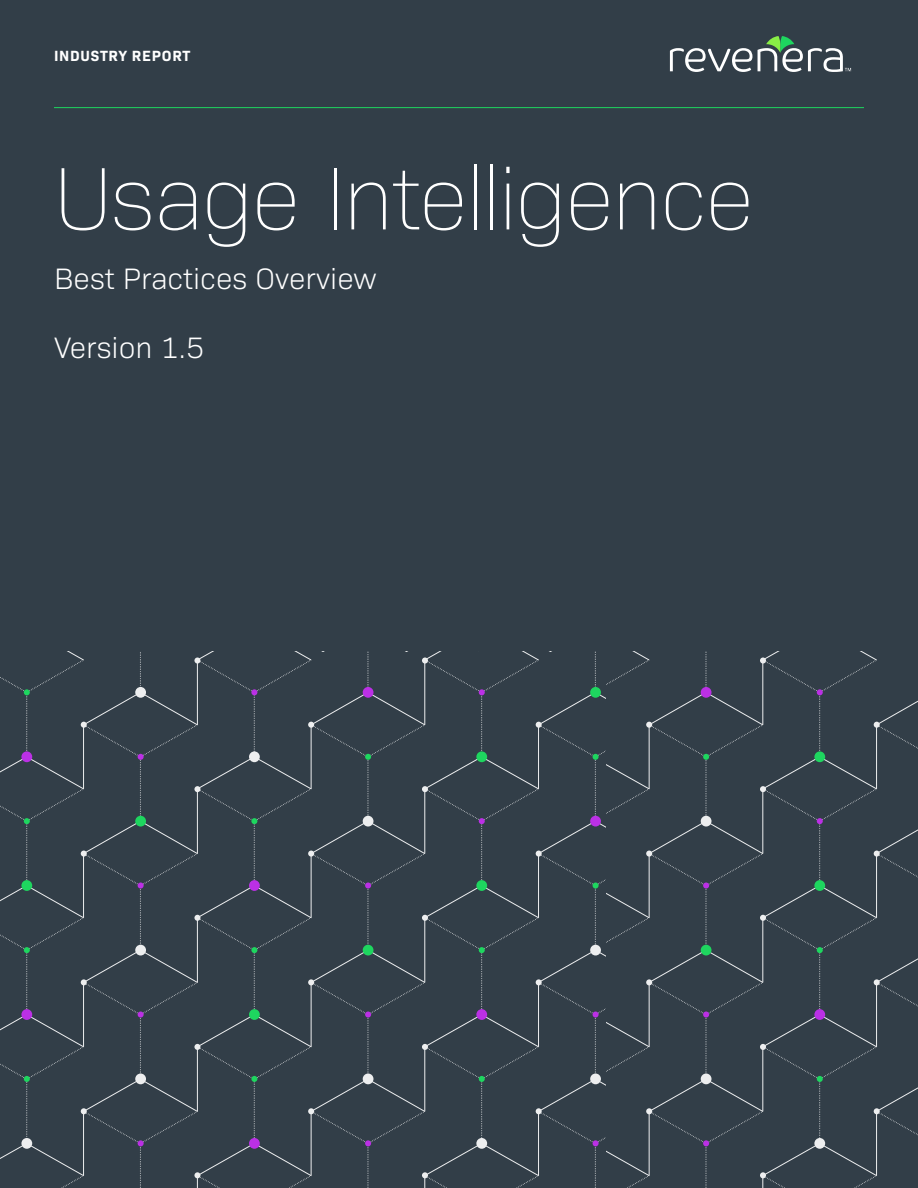
<style>
.page{position:relative;width:918px;height:1188px;background:#323e48}
.page>*{position:absolute;margin:0;border:0;box-sizing:border-box;transform-origin:0 0}
.t1{font:200 90px "Bio Sans";letter-spacing:-.025em;color:#fff}
.t2{font:300 30px "Bio Sans";color:#fff}
.t3{font:700 15px "Bio Sans";letter-spacing:.05em;color:#fff}
</style>
<div class="page">
<svg style="left:0;top:652px;width:918px;height:536px"></svg>
<hr style="left:54px;top:107px;width:810px;height:1px;background:#1ed65f">
<svg style="left:670px;top:48px;width:82px;height:24px"></svg>
<svg style="left:758px;top:36px;width:93px;height:36px"></svg>
<p class="t3" style="left:54px;top:45px;width:138px">INDUSTRY REPORT</p>
<h1 class="t1" style="left:54px;top:135px;width:702px">Usage Intelligence</h1>
<p class="t2" style="left:54px;top:257px;width:324px">Best Practices Overview</p>
<p class="t2" style="left:54px;top:326px;width:152px">Version 1.5</p>
</div>
